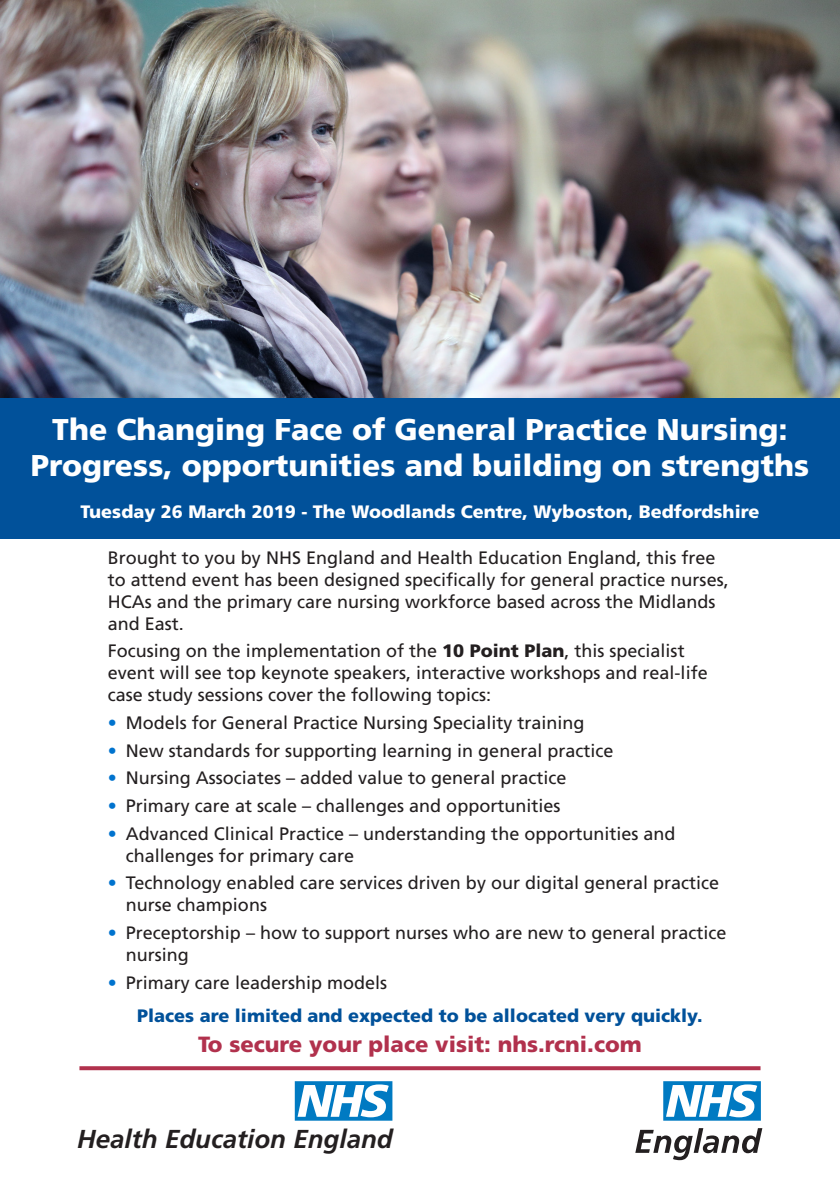
<style>
.page{position:relative;width:840px;height:1191px;background:#fff}
.page>*{position:absolute;margin:0;border:0;box-sizing:border-box;transform-origin:0 0}
.t1{font:900 30px/36px "Frutiger LT";color:#fff;text-align:center}
.t2{font:italic 700 26px "Frutiger LT";color:#231f20}
.t3{font:900 22px "Frutiger LT";color:#b1314d}
.t4{font:18px/22px "Frutiger LT";color:#231f20}
.t5{font:900 18px "Frutiger LT";color:#fff}
.t6{font:900 18px "Frutiger LT";color:#01519a}
.s1{font-weight:900}
.s2{color:#0073ce}
</style>
<div class="page">
<div style="left:0;top:397px;width:839px;height:142px;background:#01519a"></div>
<img style="left:0;top:0;width:839px;height:397px">
<svg style="left:294px;top:1081px;width:98px;height:39px"></svg>
<svg style="left:663px;top:1081px;width:97px;height:39px"></svg>
<svg style="left:635px;top:1128px;width:127px;height:32px"></svg>
<svg style="left:79px;top:1066px;width:681px;height:4px;background:#b53c56"></svg>
<p class="t1" style="left:31px;top:411px;width:779px">The Changing Face of General Practice Nursing:<br>Progress, opportunities and building on strengths</p>
<p class="t5" style="left:81px;top:501px;width:680px">Tuesday 26 March 2019 - The Woodlands Centre, Wyboston, Bedfordshire</p>
<p class="t4" style="left:108px;top:546px;width:622px">Brought to you by NHS England and Health Education England, this free to attend event has been designed specifically for general practice nurses, HCAs and the primary care nursing workforce based across the Midlands and East.</p>
<p class="t4" style="left:108px;top:640px;width:601px">Focusing on the implementation of the <span class="s1">10 Point Plan</span>, this specialist event will see top keynote speakers, interactive workshops and real-life case study sessions cover the following topics:</p>
<p class="t4" style="left:108px;top:712px;width:478px"><span class="s2">•</span> Models for General Practice Nursing Speciality training</p>
<p class="t4" style="left:108px;top:739px;width:507px"><span class="s2">•</span> New standards for supporting learning in general practice</p>
<p class="t4" style="left:108px;top:767px;width:460px"><span class="s2">•</span> Nursing Associates – added value to general practice</p>
<p class="t4" style="left:108px;top:795px;width:454px"><span class="s2">•</span> Primary care at scale – challenges and opportunities</p>
<p class="t4" style="left:126px;top:822px;width:551px;text-indent:-18px"><span class="s2">•</span> Advanced Clinical Practice – understanding the opportunities and challenges for primary care</p>
<p class="t4" style="left:126px;top:872px;width:594px;text-indent:-18px"><span class="s2">•</span> Technology enabled care services driven by our digital general practice nurse champions</p>
<p class="t4" style="left:126px;top:922px;width:602px;text-indent:-18px"><span class="s2">•</span> Preceptorship – how to support nurses who are new to general practice nursing</p>
<p class="t4" style="left:108px;top:971px;width:281px"><span class="s2">•</span> Primary care leadership models</p>
<p class="t6" style="left:137px;top:1005px;width:567px">Places are limited and expected to be allocated very quickly.</p>
<p class="t3" style="left:198px;top:1031px;width:445px">To secure your place visit: nhs.rcni.com</p>
<p class="t2" style="left:77px;top:1123px;width:317px">Health Education England</p>
</div>
